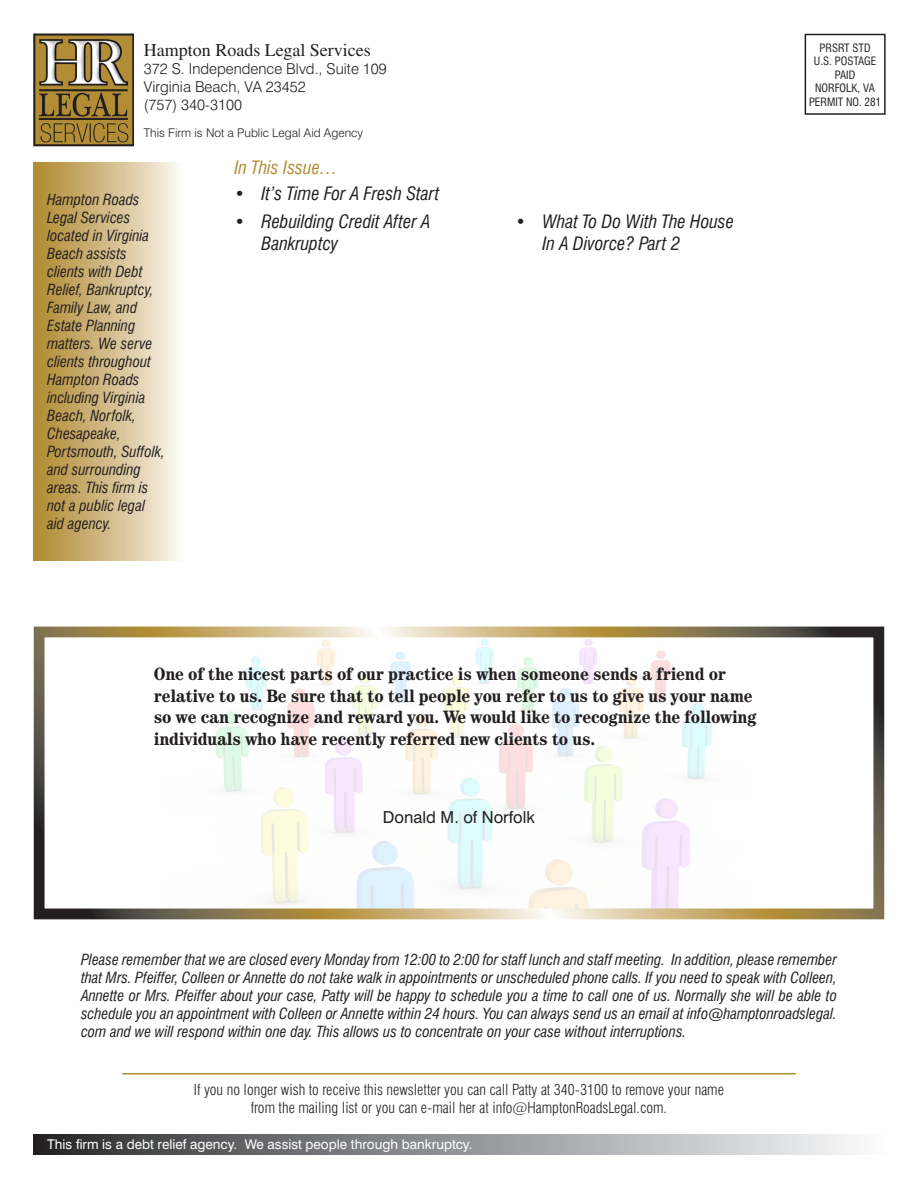
<style>
.page{position:relative;width:918px;height:1188px;background:#fff}
.page>*{position:absolute;margin:0;border:0;box-sizing:border-box;transform-origin:0 0}
.t1{font:700 condensed 18px/21.6px "Century IT Cby BT";letter-spacing:-.01em;color:#231f20;scale:1.1 1}
.t2{font:italic condensed 18px/21.6px "Swiss 721 BT";color:#231f20}
.t3{font:18px "Times";color:#231f20}
.t4{font:italic condensed 18px "Swiss 721 BT";color:#b18c34}
.Article_Body{font:16.5px "Swiss 721 BT";color:#231f20}
.t5{font:italic condensed 15px/18px "Swiss 721 BT";color:#231f20}
.t6{font:300 condensed 15px/18px "Swiss 721 BT";color:#231f20;text-align:center}
.t7{font:300 15px "Swiss 721 BT";color:#231f20}
.t8{font:13.5px "Swiss 721 BT";color:#fff}
.t9{font:300 12px "Swiss 721 BT";color:#231f20}
.t10{font:condensed 11.25px "Swiss 721 BT";color:#231f20}
</style>
<div class="page">
<img style="left:167px;top:626px;width:584px;height:281px">
<div style="left:34px;top:627px;width:850px;height:292px;border:11px solid #fff"></div>
<div style="left:34px;top:162px;width:148px;height:398px;background:linear-gradient(to right,#af872b,#f9f5ef)"></div>
<div style="left:805px;top:34px;width:81px;height:81px;border:2px solid #231f20"></div>
<img style="left:33px;top:33px;width:100px;height:114px">
<div style="left:34px;top:1134px;width:850px;height:20px;background:linear-gradient(to right,#2b2b2d,#fafcfe)"></div>
<hr style="left:122px;top:1073px;width:674px;height:1px;background:#b18c34">
<p class="t3" style="left:144px;top:39px;width:229px">Hampton Roads Legal Services</p>
<p class="t7" style="left:144px;top:59px;width:245px">372 S. Independence Blvd., Suite 109</p>
<p class="t7" style="left:144px;top:77px;width:163px">Virginia Beach, VA 23452</p>
<p class="t7" style="left:144px;top:95px;width:100px">(757) 340-3100</p>
<p class="t9" style="left:144px;top:126px;width:221px">This Firm is Not a Public Legal Aid Agency</p>
<p class="t5" style="left:47px;top:190px;width:119px">Hampton Roads<br>Legal Services located in Virginia<br>Beach assists clients with Debt<br>Relief, Bankruptcy,<br>Family Law, and<br>Estate Planning matters. We serve clients throughout<br>Hampton Roads including Virginia<br>Beach, Norfolk,<br>Chesapeake,<br>Portsmouth, Suffolk, and surrounding areas. This firm is not a public legal aid agency.</p>
<p class="t4" style="left:234px;top:156px;width:105px">In This Issue…</p>
<p class="t2" style="left:234px;top:182px;width:207px">• It’s Time For A Fresh Start</p>
<p class="t2" style="left:261px;top:211px;width:171px;text-indent:-27px">• Rebuilding Credit After A<br>Bankruptcy</p>
<p class="t2" style="left:543px;top:211px;width:193px;text-indent:-27px">• What To Do With The House<br>In A Divorce? Part 2</p>
<p class="t10" style="left:820px;top:41px;width:53px">PRSRT STD</p>
<p class="t10" style="left:814px;top:54px;width:64px">U.S. POSTAGE</p>
<p class="t10" style="left:835px;top:68px;width:22px">PAID</p>
<p class="t10" style="left:815px;top:81px;width:62px">NORFOLK, VA</p>
<p class="t10" style="left:809px;top:95px;width:74px">PERMIT NO. 281</p>
<p class="t1" style="left:154px;top:663px;width:549px">One of the nicest parts of our practice is when someone sends a friend or relative to us. Be sure that to tell people you refer to us to give us your name so we can recognize and reward you. We would like to recognize the following individuals who have recently referred new clients to us.</p>
<p class="Article_Body" style="left:383px;top:807px;width:154px">Donald M. of Norfolk</p>
<p class="t5" style="left:81px;top:951px;width:758px;text-align:justify">Please remember that we are closed every Monday from 12:00 to 2:00 for staff lunch and staff meeting. In addition, please remember that Mrs. Pfeiffer, Colleen or Annette do not take walk in appointments or unscheduled phone calls. If you need to speak with Colleen, Annette or Mrs. Pfeiffer about your case, Patty will be happy to schedule you a time to call one of us. Normally she will be able to schedule you an appointment with Colleen or Annette within 24 hours. You can always send us an email at info@hamptonroadslegal. com and we will respond within one day. This allows us to concentrate on your case without interruptions.</p>
<p class="t6" style="left:194px;top:1080px;width:532px">If you no longer wish to receive this newsletter you can call Patty at 340-3100 to remove your name from the mailing list or you can e-mail her at info@HamptonRoadsLegal.com.</p>
<p class="t8" style="left:47px;top:1136px;width:427px">This firm is a debt relief agency. We assist people through bankruptcy.</p>
</div>
